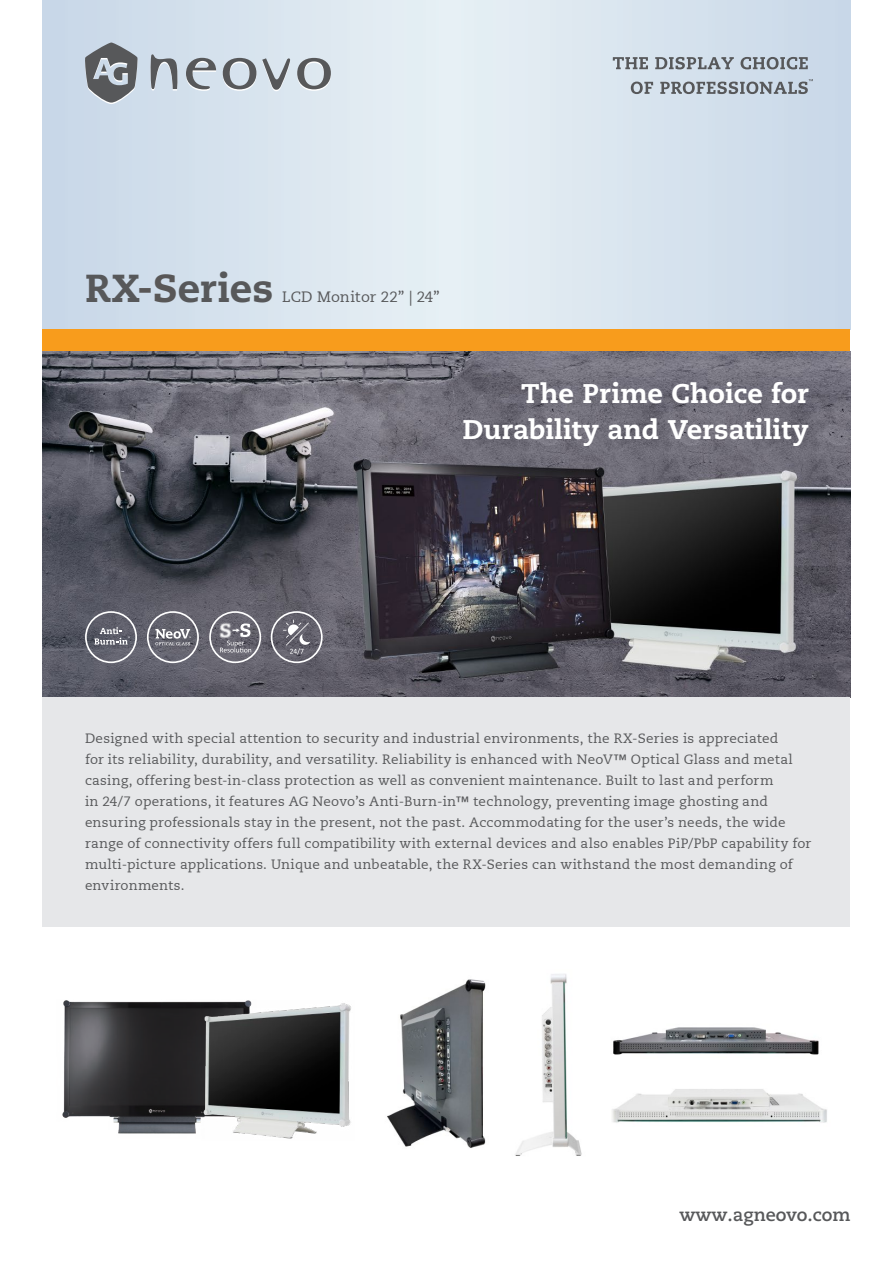
<style>
.page{position:relative;width:893px;height:1263px;background:#fff}
.page>*{position:absolute;margin:0;border:0;box-sizing:border-box;transform-origin:0 0}
.t1{font:800 39px "Caecilia";letter-spacing:.005em;color:#57585a}
.t2{font:800 27px/36px "Caecilia";color:#fff;text-align:right}
.t3{font:700 18px "Caecilia";color:#57585a}
.t4{font:15px "PMN Caecilia 55 Roman";letter-spacing:.01em;color:#57585a}
.t5{font:13.5px/21px "PMN Caecilia 55 Roman";letter-spacing:.015em;color:#57585a}
.s1{color:#595757}
</style>
<div class="page">
<svg style="left:43px;top:0;width:807px;height:330px;background:#d7e3ed"></svg>
<div style="left:43px;top:330px;width:807px;height:21px;background:#f89c1c"></div>
<svg style="left:84px;top:43px;width:247px;height:61px;background:#b5bec6"></svg>
<svg style="left:613px;top:57px;width:35px;height:12px"></svg>
<svg style="left:655px;top:57px;width:79px;height:12px"></svg>
<svg style="left:740px;top:57px;width:68px;height:12px"></svg>
<svg style="left:631px;top:82px;width:22px;height:12px"></svg>
<svg style="left:660px;top:79px;width:153px;height:15px;background:#a2abb4"></svg>
<img style="left:43px;top:351px;width:807px;height:346px">
<div style="left:43px;top:697px;width:807px;height:230px;background:#e6e7e9"></div>
<img style="left:387px;top:979px;width:99px;height:169px">
<img style="left:613px;top:1027px;width:206px;height:28px">
<img style="left:62px;top:1000px;width:188px;height:134px">
<img style="left:515px;top:974px;width:67px;height:182px">
<img style="left:612px;top:1089px;width:215px;height:34px">
<img style="left:201px;top:1001px;width:150px;height:138px">
<div style="left:85px;top:611px;width:52px;height:52px;border:2px solid #fff;border-radius:50%"></div>
<svg style="left:94px;top:627px;width:36px;height:18px"></svg>
<div style="left:271px;top:611px;width:52px;height:52px;border:2px solid #fff;border-radius:50%"></div>
<svg style="left:283px;top:620px;width:27px;height:35px"></svg>
<div style="left:147px;top:611px;width:52px;height:52px;border:2px solid #fff;border-radius:50%"></div>
<svg style="left:155px;top:629px;width:36px;height:16px"></svg>
<div style="left:209px;top:611px;width:52px;height:52px;border:2px solid #fff;border-radius:50%"></div>
<svg style="left:246px;top:623px;width:5px;height:29px"></svg>
<img style="left:206px;top:611px;width:40px;height:41px">
<p class="t1" style="left:85px;top:264px;width:190px">RX<span class="s1">-S</span>eries</p>
<p class="t4" style="left:282px;top:288px;width:159px">LCD Monitor 22” | 24”</p>
<p class="t2" style="left:463px;top:376px;width:347px">The Prime Choice for<br>Durability and Versatility</p>
<p class="t5" style="left:85px;top:728px;width:728px">Designed with special attention to security and industrial environments, the RX-Series is appreciated<br>for its reliability, durability, and versatility. Reliability is enhanced with NeoV™ Optical Glass and metal casing, offering best-in-class protection as well as convenient maintenance. Built to last and perform<br>in 24/7 operations, it features AG Neovo’s Anti-Burn-in™ technology, preventing image ghosting and ensuring professionals stay in the present, not the past. Accommodating for the user’s needs, the wide range of connectivity offers full compatibility with external devices and also enables PiP/PbP capability for multi-picture applications. Unique and unbeatable, the RX-Series can withstand the most demanding of environments.</p>
<h3 class="t3" style="left:679px;top:1204px;width:173px">www.agneovo.com</h3>
</div>
